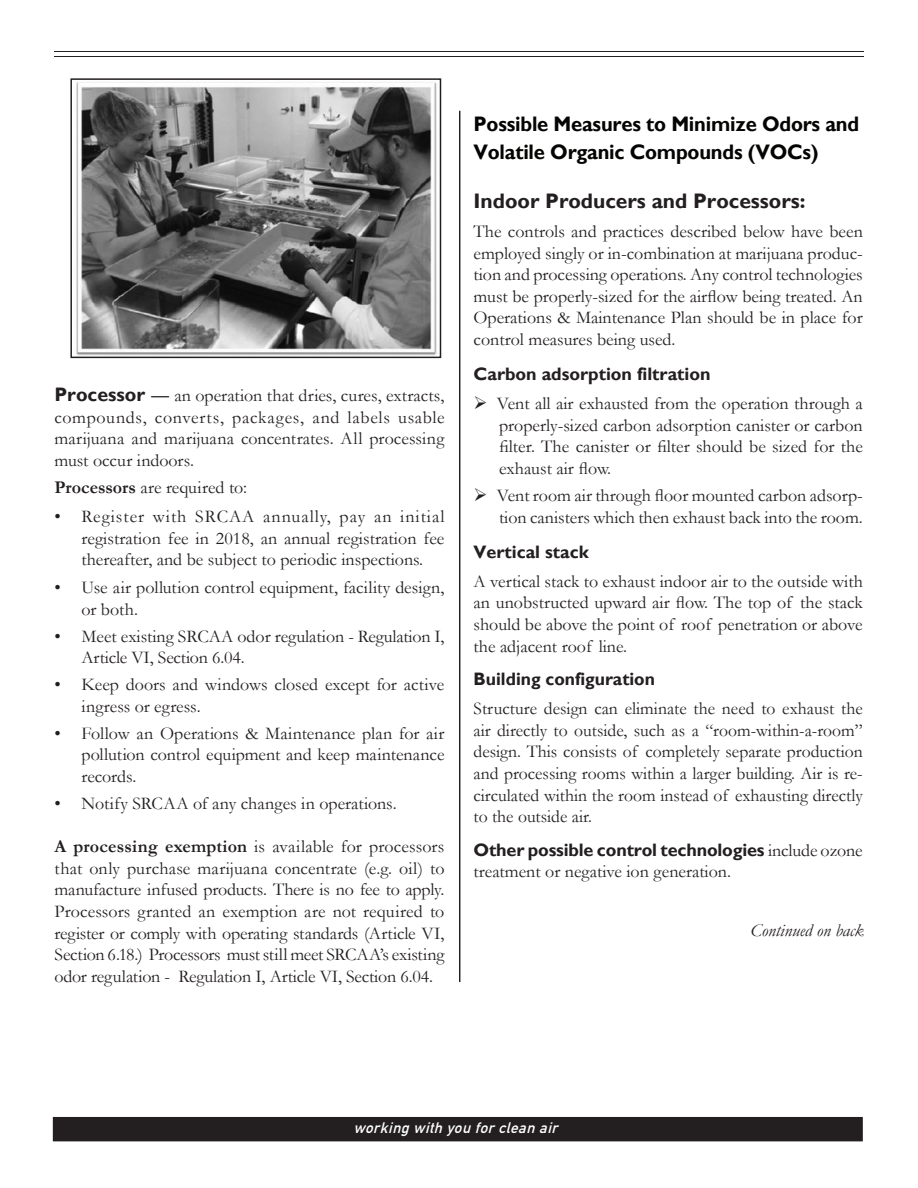
<style>
.page{position:relative;width:918px;height:1188px;background:#fff}
.page>*{position:absolute;margin:0;border:0;box-sizing:border-box;transform-origin:0 0}
.t1{font:700 21px/28.5px "Gill Sans";letter-spacing:-.01em;color:#040503;scale:.96 1}
.t2{font:700 21px "Gill Sans";color:#231f20}
.Body_Text_2{font:18px/21.6px "Garamond";color:#231f20;text-align:justify}
.Body_Text_2-2{font:700 18px "Gill Sans";color:#231f20}
.Headline{font:italic 18px "Garamond";color:#231f20}
.t3{font:italic 15px "DIN Mittelschrift Std";color:#fff}
.s1{font-family:"Gill Sans";font-weight:700;font-size:19.5px}
.s2{font-family:"Gill Sans";font-size:19.5px}
.s3{font-weight:700}
.s4{font-family:"Gill Sans";font-weight:700}
</style>
<div class="page">
<hr style="left:54px;top:51px;width:810px;height:1px;background:#231f20">
<hr style="left:54px;top:56px;width:810px;height:1px;background:#231f20">
<hr style="left:459px;top:111px;width:1px;height:871px;background:#231f20">
<img style="left:76px;top:82px;width:361px;height:273px">
<div style="left:70px;top:78px;width:371px;height:280px;border:2px solid #231f20"></div>
<div style="left:54px;top:1118px;width:808px;height:23px;background:#231f20"></div>
<div style="left:53px;top:1117px;width:810px;height:24px;border:2px solid #231f20"></div>
<p class="Body_Text_2" style="left:55px;top:384px;width:392px"><span class="s1">Processor</span> <span class="s2">—</span> an operation that dries, cures, extracts, compounds, converts, packages, and labels usable marijuana and marijuana concentrates. All processing must occur indoors.</p>
<p class="Body_Text_2" style="left:55px;top:476px;width:194px"><span class="s3">Processors</span> are required to:</p>
<p class="Body_Text_2" style="left:82px;top:505px;width:364px;text-indent:-27px">• Register with SRCAA annually, pay an initial registration fee in 2018, an annual registration fee thereafter, and be subject to periodic inspections.</p>
<p class="Body_Text_2" style="left:82px;top:576px;width:365px;text-indent:-27px">• Use air pollution control equipment, facility design, or both.</p>
<p class="Body_Text_2" style="left:82px;top:625px;width:365px;text-indent:-27px">• Meet existing SRCAA odor regulation - Regulation I,<br>Article VI, Section 6.04.</p>
<p class="Body_Text_2" style="left:82px;top:673px;width:364px;text-indent:-27px">• Keep doors and windows closed except for active ingress or egress.</p>
<p class="Body_Text_2" style="left:82px;top:722px;width:365px;text-indent:-27px">• Follow an Operations &amp; Maintenance plan for air pollution control equipment and keep maintenance records.</p>
<p class="Body_Text_2" style="left:55px;top:792px;width:344px">• Notify SRCAA of any changes in operations.</p>
<p class="Body_Text_2" style="left:55px;top:835px;width:392px"><span class="s3">A processing exemption</span> is available for processors that only purchase marijuana concentrate (e.g. oil) to manufacture infused products. There is no fee to apply.<br>Processors granted an exemption are not required to register or comply with operating standards (Article VI, Section 6.18.) Processors must still meet SRCAA’s existing odor regulation - Regulation I, Article VI, Section 6.04.</p>
<p class="t1" style="left:474px;top:110px;width:403px">Possible Measures to Minimize Odors and<br>Volatile Organic Compounds (VOCs)</p>
<p class="t2" style="left:474px;top:188px;width:333px">Indoor Producers and Processors:</p>
<p class="Body_Text_2" style="left:474px;top:220px;width:391px">The controls and practices described below have been employed singly or in-combination at marijuana produc&shy;tion and processing operations. Any control technologies must be properly-sized for the airflow being treated. An Operations &amp; Maintenance Plan should be in place for control measures being used.</p>
<p class="Body_Text_2-2" style="left:474px;top:363px;width:239px">Carbon adsorption filtration</p>
<p class="Body_Text_2" style="left:499px;top:392px;width:365px;text-indent:-26px">➢ Vent all air exhausted from the operation through a properly-sized carbon adsorption canister or carbon filter. The canister or filter should be sized for the exhaust air flow.</p>
<p class="Body_Text_2" style="left:474px;top:484px;width:391px;text-align:right">➢ Vent room air through floor mounted carbon adsorp&shy;tion canisters which then exhaust back into the room.</p>
<p class="Body_Text_2-2" style="left:474px;top:541px;width:117px">Vertical stack</p>
<p class="Body_Text_2" style="left:474px;top:570px;width:391px">A vertical stack to exhaust indoor air to the outside with an unobstructed upward air flow. The top of the stack should be above the point of roof penetration or above the adjacent roof line.</p>
<p class="Body_Text_2-2" style="left:474px;top:668px;width:183px">Building configuration</p>
<p class="Body_Text_2" style="left:474px;top:697px;width:391px">Structure design can eliminate the need to exhaust the air directly to outside, such as a “room-within-a-room” design. This consists of completely separate production and processing rooms within a larger building. Air is re&shy;circulated within the room instead of exhausting directly to the outside air.</p>
<p class="Body_Text_2" style="left:474px;top:839px;width:391px"><span class="s4">Other possible control technologies</span> include ozone treatment or negative ion generation.</p>
<p class="Headline" style="left:750px;top:918px;width:115px">Continued on back</p>
<p class="t3" style="left:354px;top:1119px;width:210px">working with you forclean air</p>
</div>
